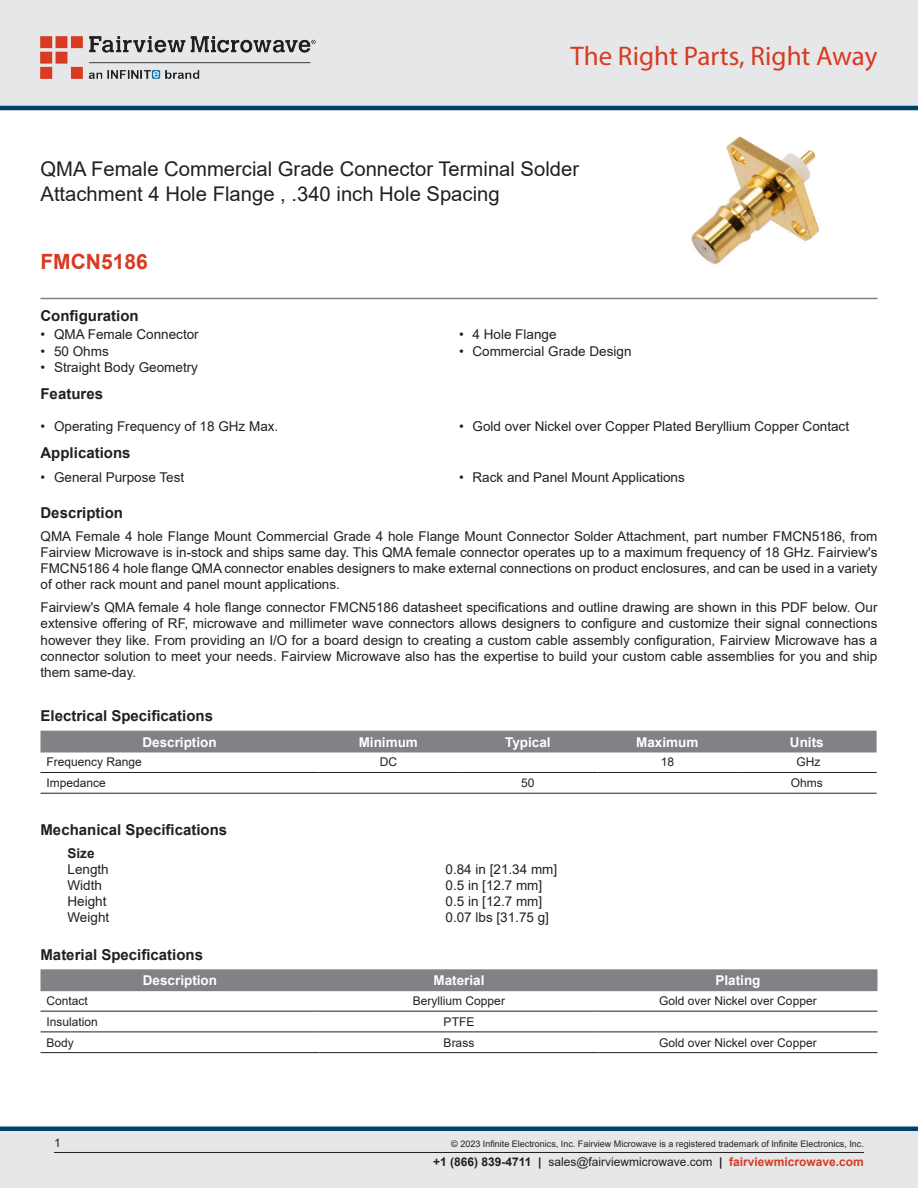
<style>
.page{position:relative;width:918px;height:1188px;background:#fff}
.page>*{position:absolute;margin:0;border:0;box-sizing:border-box;transform-origin:0 0}
.t1{font:27px "Myriad Pro";color:#d83a22}
.Branded_Part_No{font:700 21px "Arial";color:#d83a22}
.Web_Description_Para{font:20.25px/24.3px "Arial";color:#231f20}
.Head1{font:700 15px "Arial";color:#231f20}
.MarketingDescription{font:13.5px/16.2px "Arial";color:#231f20;text-align:justify}
.Specs_Para{font:13.5px "Arial";color:#231f20}
.Table_Header{font:700 13.5px "Arial";color:#fff}
.Head2_after_Head1{font:700 13.5px "Arial";color:#231f20}
.Table_Body{font:12px "Arial";color:#231f20}
.Table_Body_Left{font:12px "Arial";color:#231f20}
.Copyright_disclaimer{font:9px "Arial";color:#231f20}
.s1{font-weight:700}
.s2{font-weight:700;color:#d83a22}
</style>
<div class="page">
<div style="left:0;top:1131px;width:918px;height:57px;background:#e6e7e9"></div>
<div style="left:0;top:1126px;width:918px;height:5px;background:#004268"></div>
<div style="left:0;top:0;width:918px;height:108px;background:#e6e7e9"></div>
<hr style="left:0;top:106px;width:918px;height:4px;background:#004268">
<img style="left:40px;top:36px;width:276px;height:42px">
<hr style="left:54px;top:1152px;width:810px;height:1px;background:#231f20">
<hr style="left:40px;top:298px;width:838px;height:1px;background:#808285">
<img style="left:691px;top:136px;width:129px;height:128px">
<div style="left:40px;top:731px;width:837px;height:22px;background:#808285"></div>
<hr style="left:40px;top:772px;width:279px;height:1px;background:#231f20">
<hr style="left:319px;top:772px;width:139px;height:1px;background:#231f20">
<hr style="left:458px;top:772px;width:140px;height:1px;background:#231f20">
<hr style="left:598px;top:772px;width:139px;height:1px;background:#231f20">
<hr style="left:737px;top:772px;width:140px;height:1px;background:#231f20">
<hr style="left:40px;top:793px;width:279px;height:1px;background:#231f20">
<hr style="left:319px;top:793px;width:139px;height:1px;background:#231f20">
<hr style="left:458px;top:793px;width:140px;height:1px;background:#231f20">
<hr style="left:598px;top:793px;width:139px;height:1px;background:#231f20">
<hr style="left:737px;top:793px;width:140px;height:1px;background:#231f20">
<div style="left:40px;top:969px;width:838px;height:22px;background:#808285"></div>
<hr style="left:40px;top:1011px;width:280px;height:1px;background:#231f20">
<hr style="left:320px;top:1011px;width:278px;height:1px;background:#231f20">
<hr style="left:598px;top:1011px;width:280px;height:1px;background:#231f20">
<hr style="left:40px;top:1032px;width:280px;height:1px;background:#231f20">
<hr style="left:320px;top:1032px;width:278px;height:1px;background:#231f20">
<hr style="left:598px;top:1032px;width:280px;height:1px;background:#231f20">
<hr style="left:40px;top:1052px;width:280px;height:1px;background:#231f20">
<hr style="left:320px;top:1052px;width:278px;height:1px;background:#231f20">
<hr style="left:598px;top:1052px;width:280px;height:1px;background:#231f20">
<h1 class="t1" style="left:571px;top:39px;width:308px">The Right Parts, Right Away</h1>
<h1 class="Web_Description_Para" style="left:40px;top:157px;width:540px">QMA Female Commercial Grade Connector Terminal Solder<br>Attachment 4 Hole Flange , .340 inch Hole Spacing</h1>
<p class="Branded_Part_No" style="left:40px;top:247px;width:109px">FMCN5186</p>
<p class="Head1" style="left:40px;top:306px;width:100px">Configuration</p>
<p class="MarketingDescription" style="left:40px;top:327px;width:160px">• QMA Female Connector</p>
<p class="MarketingDescription" style="left:40px;top:343px;width:70px">• 50 Ohms</p>
<p class="MarketingDescription" style="left:40px;top:359px;width:159px">• Straight Body Geometry</p>
<p class="MarketingDescription" style="left:459px;top:327px;width:99px">• 4 Hole Flange</p>
<p class="MarketingDescription" style="left:459px;top:343px;width:174px">• Commercial Grade Design</p>
<p class="Head1" style="left:40px;top:383px;width:64px">Features</p>
<p class="MarketingDescription" style="left:40px;top:418px;width:239px">• Operating Frequency of 18 GHz Max.</p>
<p class="MarketingDescription" style="left:459px;top:418px;width:392px">• Gold over Nickel over Copper Plated Beryllium Copper Contact</p>
<p class="Head1" style="left:40px;top:442px;width:92px">Applications</p>
<p class="MarketingDescription" style="left:40px;top:469px;width:145px">• General Purpose Test</p>
<p class="MarketingDescription" style="left:459px;top:469px;width:227px">• Rack and Panel Mount Applications</p>
<p class="Head1" style="left:40px;top:502px;width:84px">Description</p>
<p class="MarketingDescription" style="left:40px;top:528px;width:839px">QMA Female 4 hole Flange Mount Commercial Grade 4 hole Flange Mount Connector Solder Attachment, part number FMCN5186, from Fairview Microwave is in-stock and ships same day. This QMA female connector operates up to a maximum frequency of 18 GHz. Fairview's FMCN5186 4 hole flange QMA connector enables designers to make external connections on product enclosures, and can be used in a variety of other rack mount and panel mount applications.</p>
<p class="MarketingDescription" style="left:40px;top:599px;width:838px">Fairview's QMA female 4 hole flange connector FMCN5186 datasheet specifications and outline drawing are shown in this PDF below. Our extensive offering of RF, microwave and millimeter wave connectors allows designers to configure and customize their signal connections however they like. From providing an I/O for a board design to creating a custom cable assembly configuration, Fairview Microwave has a connector solution to meet your needs. Fairview Microwave also has the expertise to build your custom cable assemblies for you and ship them same-day.</p>
<p class="Head1" style="left:40px;top:705px;width:174px">Electrical Specifications</p>
<p class="Table_Header" style="left:142px;top:732px;width:76px">Description</p>
<p class="Table_Header" style="left:359px;top:732px;width:61px">Minimum</p>
<p class="Table_Header" style="left:505px;top:732px;width:47px">Typical</p>
<p class="Table_Header" style="left:636px;top:732px;width:64px">Maximum</p>
<p class="Table_Header" style="left:790px;top:732px;width:35px">Units</p>
<p class="Table_Body_Left" style="left:46px;top:754px;width:97px">Frequency Range</p>
<p class="Table_Body" style="left:380px;top:754px;width:19px">DC</p>
<p class="Table_Body" style="left:661px;top:754px;width:15px">18</p>
<p class="Table_Body" style="left:797px;top:754px;width:25px">GHz</p>
<p class="Table_Body_Left" style="left:46px;top:775px;width:61px">Impedance</p>
<p class="Table_Body" style="left:521px;top:775px;width:15px">50</p>
<p class="Table_Body" style="left:791px;top:775px;width:34px">Ohms</p>
<p class="Head1" style="left:40px;top:819px;width:188px">Mechanical Specifications</p>
<p class="Head2_after_Head1" style="left:68px;top:843px;width:29px">Size</p>
<p class="Specs_Para" style="left:68px;top:860px;width:43px">Length</p>
<p class="Specs_Para" style="left:446px;top:860px;width:113px">0.84 in [21.34 mm]</p>
<p class="Specs_Para" style="left:68px;top:876px;width:36px">Width</p>
<p class="Specs_Para" style="left:446px;top:876px;width:98px">0.5 in [12.7 mm]</p>
<p class="Specs_Para" style="left:68px;top:892px;width:41px">Height</p>
<p class="Specs_Para" style="left:446px;top:892px;width:98px">0.5 in [12.7 mm]</p>
<p class="Specs_Para" style="left:68px;top:908px;width:43px">Weight</p>
<p class="Specs_Para" style="left:446px;top:908px;width:105px">0.07 lbs [31.75 g]</p>
<p class="Head1" style="left:40px;top:944px;width:164px">Material Specifications</p>
<p class="Table_Header" style="left:143px;top:971px;width:76px">Description</p>
<p class="Table_Header" style="left:433px;top:971px;width:53px">Material</p>
<p class="Table_Header" style="left:715px;top:971px;width:47px">Plating</p>
<p class="Table_Body_Left" style="left:46px;top:993px;width:43px">Contact</p>
<p class="Table_Body" style="left:413px;top:993px;width:94px">Beryllium Copper</p>
<p class="Table_Body" style="left:659px;top:993px;width:159px">Gold over Nickel over Copper</p>
<p class="Table_Body_Left" style="left:46px;top:1013px;width:53px">Insulation</p>
<p class="Table_Body" style="left:444px;top:1013px;width:32px">PTFE</p>
<p class="Table_Body_Left" style="left:46px;top:1034px;width:29px">Body</p>
<p class="Table_Body" style="left:444px;top:1034px;width:32px">Brass</p>
<p class="Table_Body" style="left:659px;top:1034px;width:159px">Gold over Nickel over Copper</p>
<p class="Table_Body" style="left:54px;top:1135px;width:8px">1</p>
<p class="Copyright_disclaimer" style="left:451px;top:1138px;width:414px">© 2023 Infinite Electronics, Inc. Fairview Microwave is a registered trademark of Infinite Electronics, Inc.</p>
<p class="Table_Body" style="left:433px;top:1153px;width:432px"><span class="s1">+1 (866) 839-4711 |</span> sales@fairviewmicrowave.com <span class="s1">|</span> <span class="s2">fairviewmicrowave.com</span></p>
</div>
